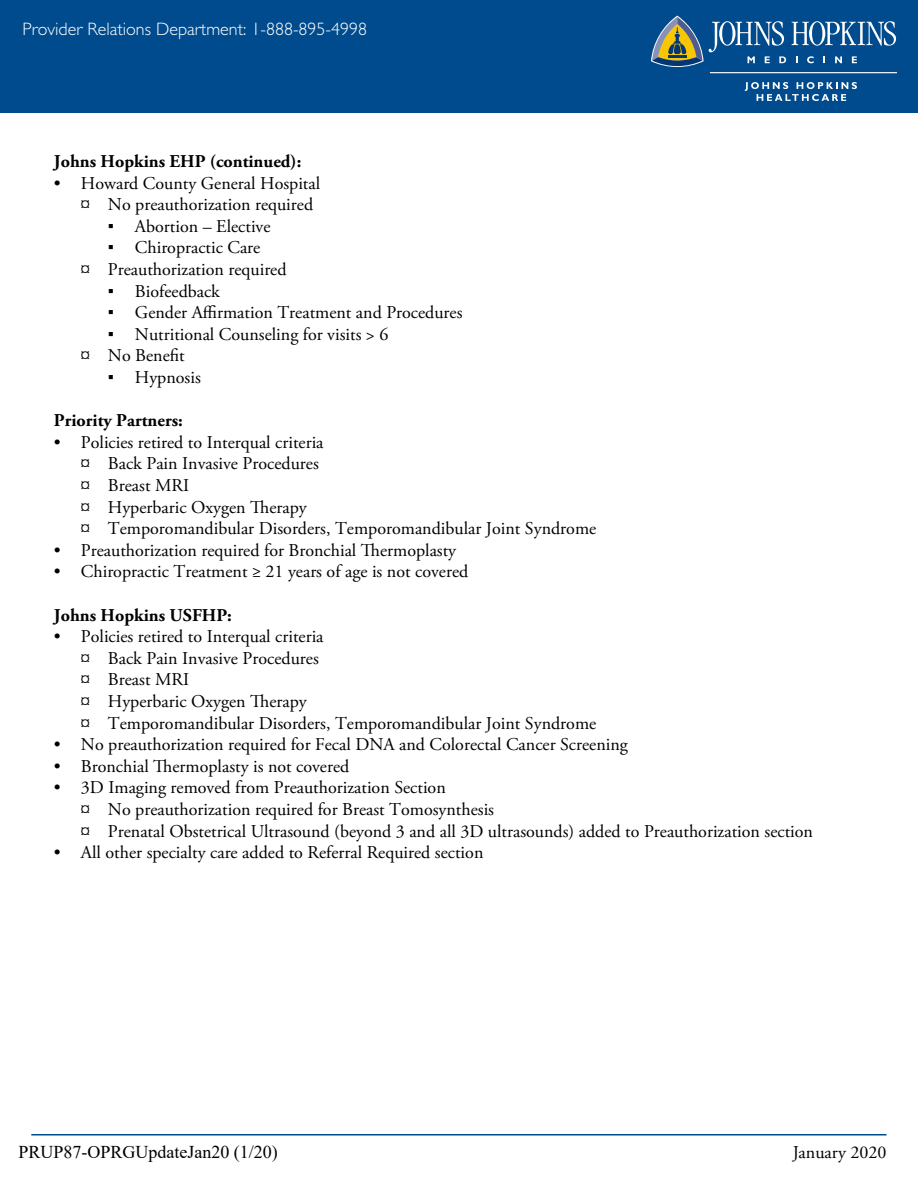
<style>
.page{position:relative;width:918px;height:1188px;background:#fff}
.page>*{position:absolute;margin:0;border:0;box-sizing:border-box;transform-origin:0 0}
.t1{font:18px/21.6px "Adobe Garamond Pro";color:#000}
.t2{font:700 18px "Adobe Garamond Pro";color:#000}
.t3{font:300 18px "Gill Sans";color:#fff}
.t4{font:18px "Times New Roman";color:#000}
.s1{font-family:"Arial"}
</style>
<div class="page">
<hr style="left:31px;top:1134px;width:856px;height:2px;background:#004b8d">
<div style="left:0;top:0;width:918px;height:112px;background:#004b8d"></div>
<svg style="left:807px;top:56px;width:7px;height:7px"></svg>
<svg style="left:823px;top:56px;width:2px;height:7px"></svg>
<svg style="left:835px;top:56px;width:7px;height:7px"></svg>
<svg style="left:852px;top:56px;width:5px;height:7px"></svg>
<svg style="left:651px;top:16px;width:135px;height:51px"></svg>
<svg style="left:792px;top:21px;width:104px;height:25px"></svg>
<hr style="left:710px;top:72px;width:187px;height:1px;background:#fff">
<svg style="left:745px;top:82px;width:112px;height:19px"></svg>
<p class="t3" style="left:23px;top:19px;width:346px">Provider Relations Department: 1-888-895-4998</p>
<p class="t2" style="left:54px;top:151px;width:249px">Johns Hopkins EHP (continued):</p>
<p class="t1" style="left:81px;top:173px;width:241px;text-indent:-27px">• Howard County General Hospital ¤ No preauthorization required</p>
<p class="t1" style="left:108px;top:216px;width:164px"><span class="s1">▪</span> Abortion – Elective</p>
<p class="t1" style="left:81px;top:237px;width:207px;text-align:center"><span class="s1">▪</span> Chiropractic Care<br>¤ Preauthorization required</p>
<p class="t1" style="left:108px;top:281px;width:114px"><span class="s1">▪</span> Biofeedback</p>
<p class="t1" style="left:108px;top:302px;width:356px"><span class="s1">▪</span> Gender Affirmation Treatment and Procedures</p>
<p class="t1" style="left:81px;top:324px;width:309px;text-indent:27px"><span class="s1">▪</span> Nutritional Counseling for visits &gt; 6 ¤ No Benefit</p>
<p class="t1" style="left:108px;top:367px;width:94px"><span class="s1">▪</span> Hypnosis</p>
<p class="t2" style="left:54px;top:410px;width:130px">Priority Partners:</p>
<p class="t1" style="left:81px;top:432px;width:517px;text-indent:-27px">• Policies retired to Interqual criteria<br>¤ Back Pain Invasive Procedures<br>¤ Breast MRI<br>¤ Hyperbaric Oxygen Therapy<br>¤ Temporomandibular Disorders, Temporomandibular Joint Syndrome</p>
<p class="t1" style="left:54px;top:540px;width:404px">• Preauthorization required for Bronchial Thermoplasty</p>
<p class="t1" style="left:54px;top:561px;width:416px">• Chiropractic Treatment ≥ 21 years of age is not covered</p>
<p class="t2" style="left:54px;top:604px;width:179px">Johns Hopkins USFHP:</p>
<p class="t1" style="left:81px;top:626px;width:517px;text-indent:-27px">• Policies retired to Interqual criteria<br>¤ Back Pain Invasive Procedures<br>¤ Breast MRI<br>¤ Hyperbaric Oxygen Therapy<br>¤ Temporomandibular Disorders, Temporomandibular Joint Syndrome</p>
<p class="t1" style="left:54px;top:734px;width:576px">• No preauthorization required for Fecal DNA and Colorectal Cancer Screening</p>
<p class="t1" style="left:54px;top:756px;width:297px">• Bronchial Thermoplasty is not covered</p>
<p class="t1" style="left:81px;top:777px;width:734px;text-indent:-27px">• 3D Imaging removed from Preauthorization Section<br>¤ No preauthorization required for Breast Tomosynthesis<br>¤ Prenatal Obstetrical Ultrasound (beyond 3 and all 3D ultrasounds) added to Preauthorization section</p>
<p class="t1" style="left:54px;top:842px;width:431px">• All other specialty care added to Referral Required section</p>
<p class="t4" style="left:18px;top:1139px;width:261px">PRUP87-OPRGUpdateJan20 (1/20)</p>
<p class="t1" style="left:793px;top:1142px;width:95px">January 2020</p>
</div>
